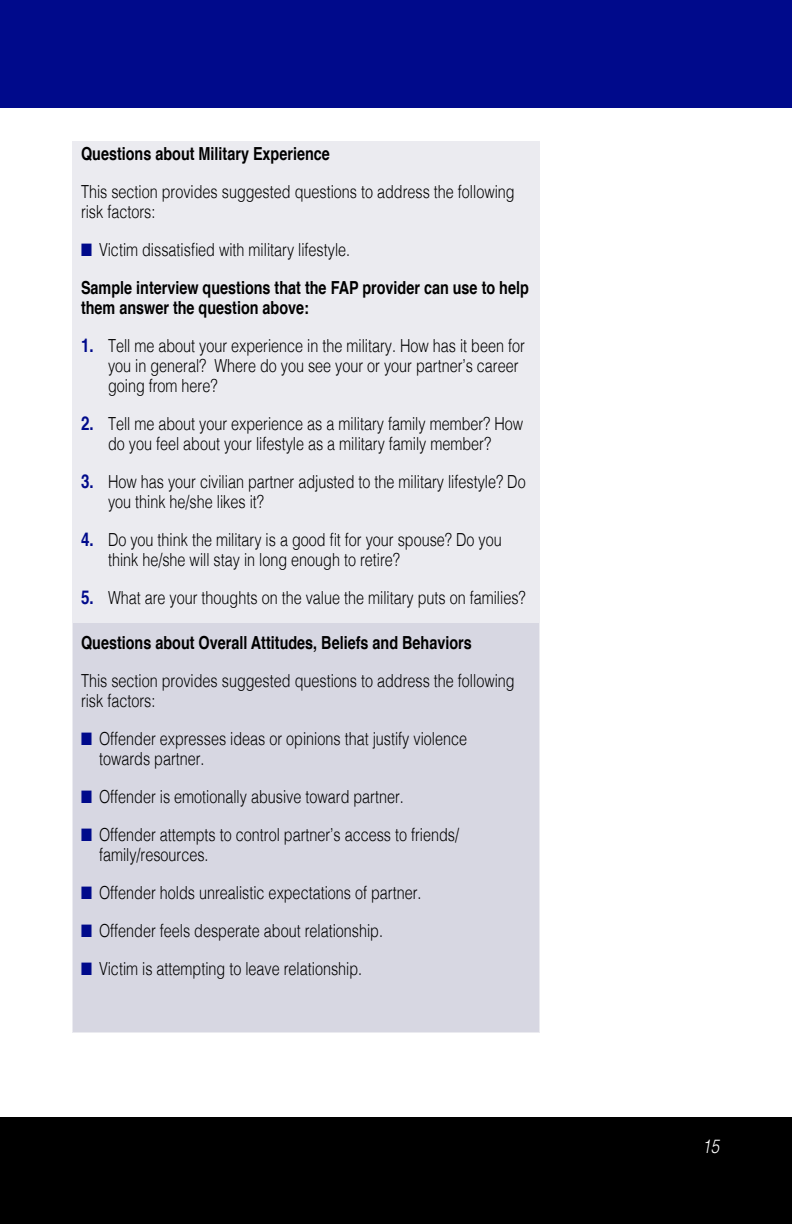
<style>
.page{position:relative;width:792px;height:1224px;background:#fff}
.page>*{position:absolute;margin:0;border:0;box-sizing:border-box;transform-origin:0 0}
.t1{font:italic 300 19px "Helvetica";color:#fff;scale:.8 1}
.boxed_body{font:300 18px/20px "Helvetica";color:#000;scale:.8 1}
.boxed_head{font:700 18px/20px "Helvetica";color:#000;scale:.8 1}
.s1{color:#000a8b}
.s2{font-weight:700;font-size:19px;color:#000a8b}
</style>
<div class="page">
<div style="left:0;top:1118px;width:792px;height:106px;background:#000"></div>
<div style="left:0;top:0;width:792px;height:108px;background:#000a8b"></div>
<div style="left:72px;top:141px;width:468px;height:891px;background:#ebebf0"></div>
<div style="left:73px;top:623px;width:466px;height:408px;background:#d7d7e2"></div>
<p class="boxed_head" style="left:81px;top:144px;width:313px">Questions about Military Experience</p>
<p class="boxed_body" style="left:81px;top:180px;width:544px">This section provides suggested questions to address the following risk factors:</p>
<p class="boxed_body" style="left:81px;top:238px;width:338px"><span class="s1">■</span> Victim dissatisfied with military lifestyle.</p>
<p class="boxed_head" style="left:81px;top:278px;width:561px">Sample interview questions that the FAP provider can use to help them answer the question above:</p>
<p class="boxed_body" style="left:108px;top:334px;width:523px;text-indent:-27px"><span class="s2">1.</span> Tell me about your experience in the military. How has it been for you in general? Where do you see your or your partner’s career going from here?</p>
<p class="boxed_body" style="left:81px;top:412px;width:554px;text-align:center"><span class="s2">2.</span> Tell me about your experience as a military family member? How do you feel about your lifestyle as a military family member?</p>
<p class="boxed_body" style="left:108px;top:470px;width:524px;text-indent:-27px"><span class="s2">3.</span> How has your civilian partner adjusted to the military lifestyle? Do you think he/she likes it?</p>
<p class="boxed_body" style="left:108px;top:528px;width:494px;text-indent:-27px"><span class="s2">4.</span> Do you think the military is a good fit for your spouse? Do you think he/she will stay in long enough to retire?</p>
<p class="boxed_body" style="left:81px;top:586px;width:557px"><span class="s2">5.</span> What are your thoughts on the value the military puts on families?</p>
<p class="boxed_head" style="left:81px;top:632px;width:490px">Questions about Overall Attitudes, Beliefs and Behaviors</p>
<p class="boxed_body" style="left:81px;top:669px;width:544px">This section provides suggested questions to address the following risk factors:</p>
<p class="boxed_body" style="left:99px;top:727px;width:462px;text-indent:-18px"><span class="s1">■</span> Offender expresses ideas or opinions that justify violence towards partner.</p>
<p class="boxed_body" style="left:81px;top:785px;width:405px"><span class="s1">■</span> Offender is emotionally abusive toward partner.</p>
<p class="boxed_body" style="left:99px;top:823px;width:452px;text-indent:-18px"><span class="s1">■</span> Offender attempts to control partner’s access to friends/ family/resources.</p>
<p class="boxed_body" style="left:81px;top:881px;width:427px"><span class="s1">■</span> Offender holds unrealistic expectations of partner.</p>
<p class="boxed_body" style="left:81px;top:919px;width:379px"><span class="s1">■</span> Offender feels desperate about relationship.</p>
<p class="boxed_body" style="left:81px;top:957px;width:353px"><span class="s1">■</span> Victim is attempting to leave relationship.</p>
<p class="t1" style="left:702px;top:1135px;width:23px">15</p>
</div>
